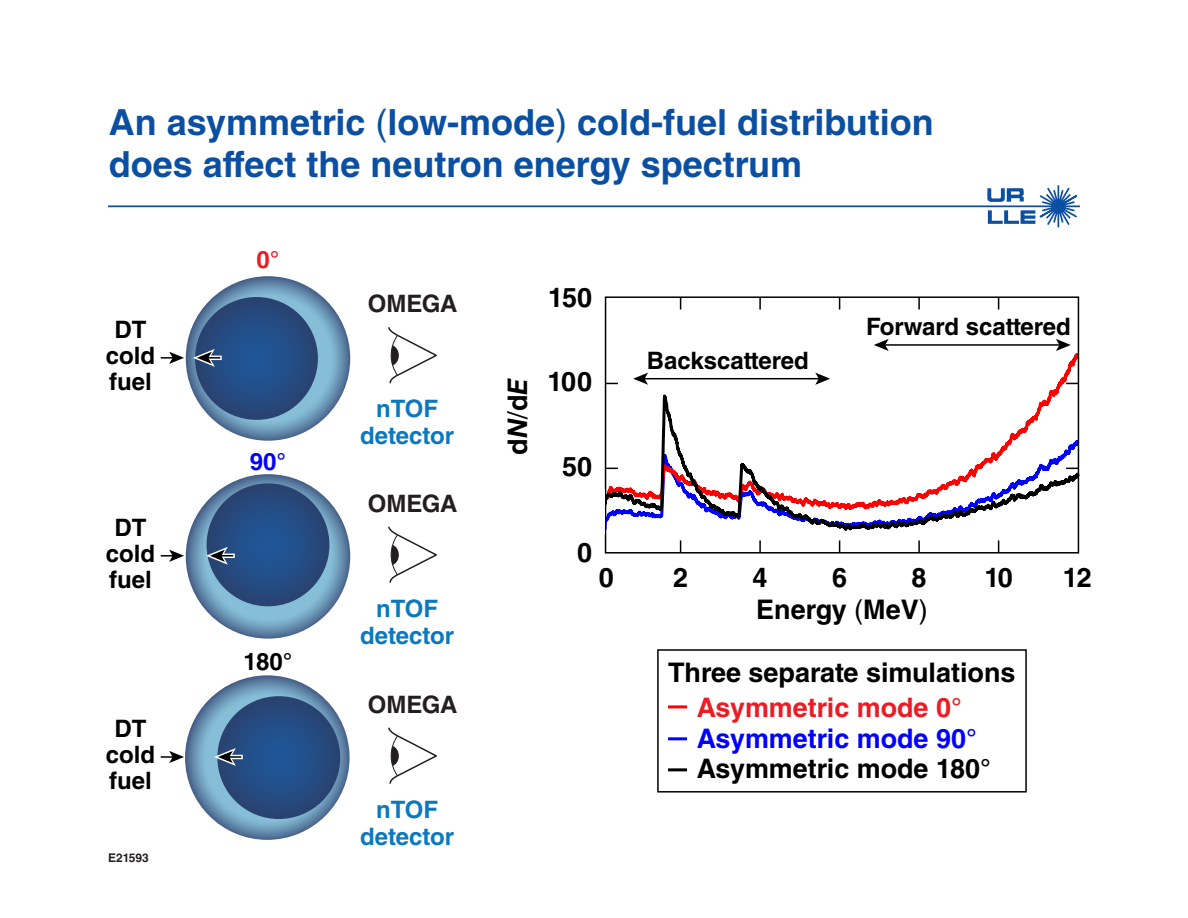
<style>
.page{position:relative;width:1188px;height:918px;background:#fff}
.page>*{position:absolute;margin:0;border:0;box-sizing:border-box;transform-origin:0 0}
.t1{font:700 36px/42px "Helvetica LT Std";color:#0a4fa2}
.t2{font:700 27px "Helvetica LT Std";color:#000}
.t3{font:700 26.85px/30.3px "Helvetica LT Std";color:#000}
.t4{font:700 24px/26.1px "Helvetica LT Std";color:#000;text-align:center}
.t5{font:700 24px/27px "Helvetica LT Std";color:#0c78be;text-align:center}
.t6{font:700 24px "Helvetica LT Std";letter-spacing:-.01em;color:#231f20}
.t7{font:700 24px "Helvetica LT Std";color:#00f}
.t8{font:700 24px "Helvetica LT Std";color:#ed1c24}
.t9{font:700 12px "Helvetica LT Std";color:#231f20}
.s1{font-weight:400}
.s2{font-style:italic}
.s3{color:#ed1c24}
.s4{color:#00f}
</style>
<div class="page">
<hr style="left:108px;top:205px;width:972px;height:2px;background:#0a4fa2">
<svg style="left:601px;top:185px;width:479px;height:42px"></svg>
<svg style="left:186px;top:276px;width:164px;height:165px;background:#6b96b5"></svg>
<svg style="left:195px;top:297px;width:123px;height:123px;background:#254b80"></svg>
<svg style="left:604px;top:227px;width:476px;height:327px"></svg>
<hr style="left:884px;top:344px;width:176px;height:2px;background:#000">
<svg style="left:874px;top:339px;width:15px;height:12px"></svg>
<svg style="left:1056px;top:339px;width:15px;height:12px"></svg>
<hr style="left:644px;top:378px;width:176px;height:1px;background:#000">
<svg style="left:633px;top:373px;width:15px;height:12px"></svg>
<svg style="left:815px;top:373px;width:15px;height:12px"></svg>
<div style="left:657px;top:649px;width:370px;height:144px;border:2px solid #000"></div>
<hr style="left:668px;top:768px;width:19px;height:3px;background:#000">
<hr style="left:668px;top:705px;width:19px;height:3px;background:#f00">
<hr style="left:668px;top:737px;width:19px;height:3px;background:#00f">
<svg style="left:388px;top:327px;width:49px;height:57px"></svg>
<svg style="left:388px;top:526px;width:49px;height:57px"></svg>
<svg style="left:388px;top:727px;width:49px;height:57px"></svg>
<svg style="left:185px;top:675px;width:165px;height:165px;background:#6c95b4"></svg>
<svg style="left:217px;top:696px;width:123px;height:123px;background:#254b81"></svg>
<div style="left:227px;top:755px;width:16px;height:4px;border:3px solid #fff"></div>
<svg style="left:214px;top:745px;width:27px;height:24px"></svg>
<svg style="left:161px;top:751px;width:23px;height:12px"></svg>
<div style="left:206px;top:356px;width:16px;height:4px;border:3px solid #fff"></div>
<svg style="left:193px;top:346px;width:27px;height:24px"></svg>
<svg style="left:161px;top:352px;width:23px;height:12px"></svg>
<svg style="left:186px;top:474px;width:164px;height:165px;background:#6b95b4"></svg>
<svg style="left:207px;top:483px;width:122px;height:123px;background:#254a80"></svg>
<div style="left:219px;top:554px;width:16px;height:4px;border:3px solid #fff"></div>
<svg style="left:206px;top:544px;width:27px;height:24px"></svg>
<svg style="left:161px;top:550px;width:23px;height:12px"></svg>
<p class="t1" style="left:109px;top:100px;width:827px">An asymmetric <span class="s1">(</span>low-mode<span class="s1">)</span> cold-fuel distribution does affect the neutron energy spectrum</p>
<p class="t4" style="left:106px;top:316px;width:51px">DT cold fuel</p>
<p class="t4" style="left:106px;top:514px;width:51px">DT cold fuel</p>
<p class="t4" style="left:106px;top:715px;width:51px">DT cold fuel</p>
<p class="t9" style="left:108px;top:850px;width:42px">E21593</p>
<p class="t8" style="left:257px;top:245px;width:24px">0°</p>
<p class="t7" style="left:250px;top:447px;width:38px">90°</p>
<p class="t4" style="left:244px;top:648px;width:50px">180°</p>
<p class="t6" style="left:368px;top:289px;width:91px">OMEGA</p>
<p class="t5" style="left:360px;top:395px;width:95px">nTOF detector</p>
<p class="t6" style="left:368px;top:489px;width:91px">OMEGA</p>
<p class="t5" style="left:360px;top:594px;width:95px">nTOF detector</p>
<p class="t6" style="left:368px;top:690px;width:91px">OMEGA</p>
<p class="t5" style="left:360px;top:795px;width:95px">nTOF detector</p>
<p class="t2" style="left:548px;top:281px;width:46px">150</p>
<p class="t2" style="left:501px;top:455px;width:78px;rotate:-90deg">d<span class="s2">N</span><span class="s1">/</span>d<span class="s2">E</span></p>
<p class="t2" style="left:548px;top:365px;width:46px">100</p>
<p class="t2" style="left:562px;top:450px;width:32px">50</p>
<p class="t4" style="left:647px;top:347px;width:164px">Backscattered</p>
<p class="t4" style="left:866px;top:313px;width:206px">Forward scattered</p>
<p class="t2" style="left:577px;top:536px;width:17px">0</p>
<p class="t2" style="left:673px;top:561px;width:17px">2</p>
<p class="t2" style="left:753px;top:561px;width:17px">4</p>
<p class="t2" style="left:832px;top:561px;width:17px">6</p>
<p class="t2" style="left:912px;top:561px;width:17px">8</p>
<p class="t2" style="left:984px;top:561px;width:30px">10</p>
<p class="t2" style="left:599px;top:561px;width:17px">0</p>
<p class="t2" style="left:1063px;top:561px;width:31px">12</p>
<p class="t2" style="left:756px;top:593px;width:173px">Energy <span class="s1">(</span>MeV<span class="s1">)</span></p>
<p class="t2" style="left:668px;top:656px;width:349px">Three separate simulations</p>
<p class="t3" style="left:697px;top:692px;width:296px"><span class="s3">Asymmetric mode 0°<br></span><span class="s4">Asymmetric mode 90°<br></span>Asymmetric mode 180°</p>
</div>
